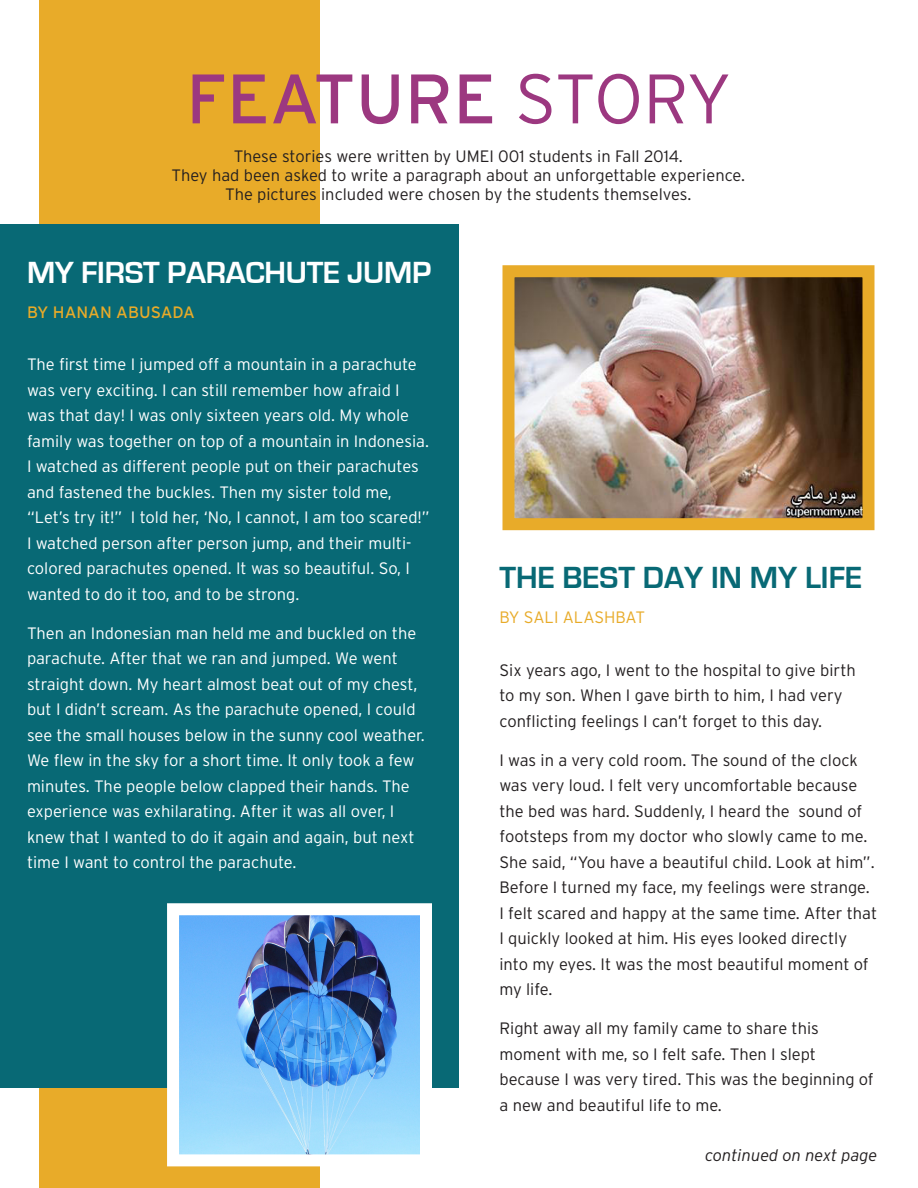
<style>
.page{position:relative;width:918px;height:1188px;background:#fff}
.page>*{position:absolute;margin:0;border:0;box-sizing:border-box;transform-origin:0 0}
.t1{font:69.75px "Interstate";color:#9c3880}
.t2{font:700 31.5px "Eurostile";letter-spacing:-.01em;color:#fff}
.t3{font:700 31.5px "Eurostile";color:#086975}
.t4{font:300 16.5px/25.5px "Interstate";color:#fff}
.t5{font:300 16.5px/25.5px "Interstate";color:#231f20}
.t6{font:italic 300 16.5px "Interstate";color:#231f20}
.t7{font:16.5px "Interstate";color:#e8ab29}
.t8{font:300 16.5px "Interstate";color:#e8ab29}
.s1{font-weight:300}
</style>
<div class="page">
<div style="left:39px;top:0;width:281px;height:1188px;background:#e8ab29"></div>
<div style="left:0;top:224px;width:459px;height:864px;background:#086975"></div>
<img style="left:180px;top:916px;width:239px;height:237px">
<div style="left:167px;top:903px;width:265px;height:263px;border:12px solid #fff"></div>
<img style="left:515px;top:278px;width:346px;height:239px">
<div style="left:502px;top:265px;width:372px;height:265px;border:12px solid #e8ab29"></div>
<p class="t1" style="left:186px;top:56px;width:547px">FEATURE <span class="s1">STORY</span></p>
<p class="t5" style="left:172px;top:147px;width:575px;line-height:18.9px;text-align:center">These stories were written by UMEI 001 students in Fall 2014.<br>They had been asked to write a paragraph about an unforgettable experience.<br>The pictures included were chosen by the students themselves.</p>
<p class="t2" style="left:27px;top:255px;width:406px">MY FIRST PARACHUTE JUMP</p>
<p class="t7" style="left:27px;top:302px;width:169px">BY HANAN ABUSADA</p>
<p class="t4" style="left:27px;top:352px;width:404px">The first time I jumped off a mountain in a parachute was very exciting. I can still remember how afraid I was that day! I was only sixteen years old. My whole family was together on top of a mountain in Indonesia.<br>I watched as different people put on their parachutes and fastened the buckles. Then my sister told me, “Let’s try it!” I told her, ‘No, I cannot, I am too scared!” I watched person after person jump, and their multi&shy;colored parachutes opened. It was so beautiful. So, I wanted to do it too, and to be strong.</p>
<p class="t4" style="left:27px;top:620px;width:399px">Then an Indonesian man held me and buckled on the parachute. After that we ran and jumped. We went straight down. My heart almost beat out of my chest, but I didn’t scream. As the parachute opened, I could see the small houses below in the sunny cool weather.<br>We flew in the sky for a short time. It only took a few minutes. The people below clapped their hands. The experience was exhilarating. After it was all over, I knew that I wanted to do it again and again, but next time I want to control the parachute.</p>
<p class="t3" style="left:500px;top:560px;width:364px">THE BEST DAY IN MY LIFE</p>
<p class="t8" style="left:500px;top:607px;width:147px">BY SALI ALASHBAT</p>
<p class="t5" style="left:500px;top:657px;width:358px">Six years ago, I went to the hospital to give birth to my son. When I gave birth to him, I had very conflicting feelings I can’t forget to this day.</p>
<p class="t5" style="left:500px;top:747px;width:379px">I was in a very cold room. The sound of the clock was very loud. I felt very uncomfortable because the bed was hard. Suddenly, I heard the sound of footsteps from my doctor who slowly came to me.<br>She said, “You have a beautiful child. Look at him”.<br>Before I turned my face, my feelings were strange.<br>I felt scared and happy at the same time. After that I quickly looked at him. His eyes looked directly into my eyes. It was the most beautiful moment of my life.</p>
<p class="t5" style="left:500px;top:1015px;width:376px">Right away all my family came to share this moment with me, so I felt safe. Then I slept because I was very tired. This was the beginning of a new and beautiful life to me.</p>
<p class="t6" style="left:705px;top:1145px;width:174px">continued on next page</p>
</div>
